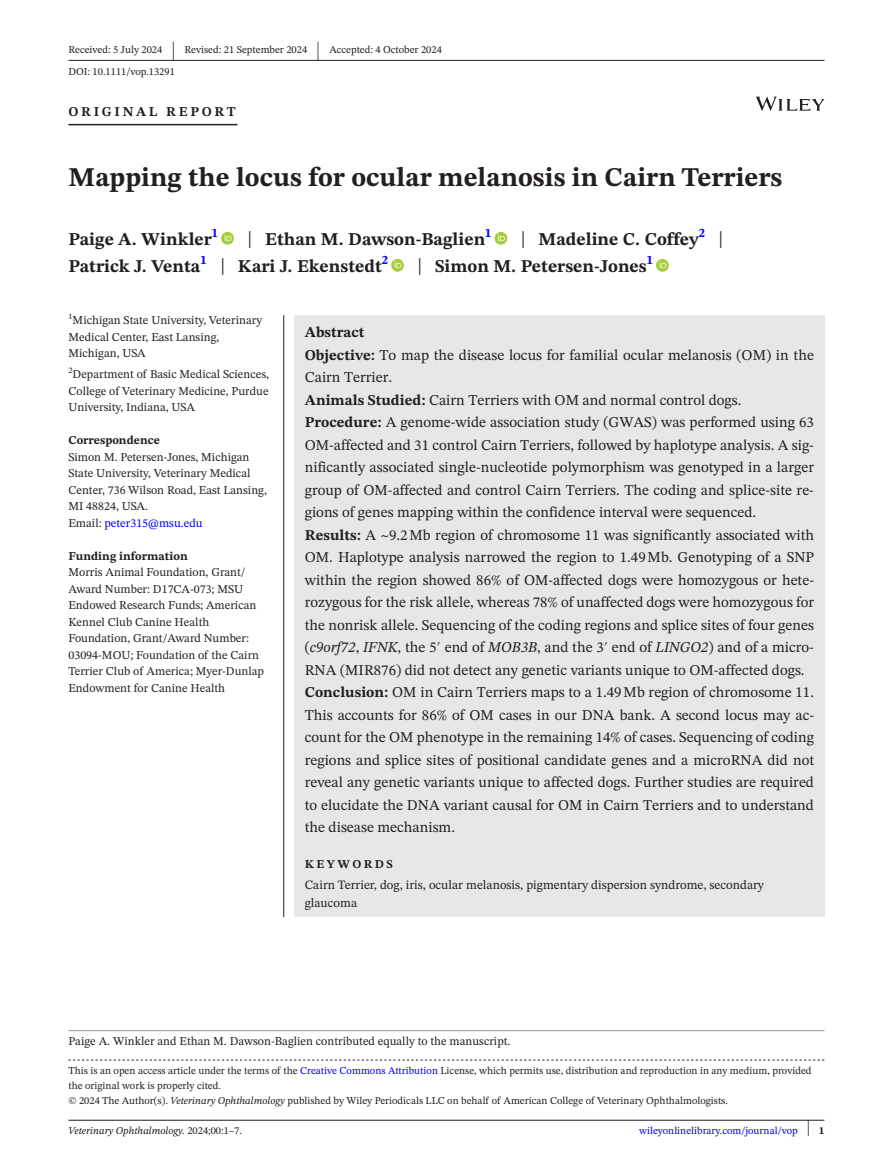
<style>
.page{position:relative;width:893px;height:1174px;background:#fff}
.page>*{position:absolute;margin:0;border:0;box-sizing:border-box;transform-origin:0 0}
.t1{font:700 27px "STIX Two Text";color:#231f20}
.t2{font:25.65px "STIX Two Text";color:#231f20;scale:.49 1}
.t3{font:700 18px "STIX Two Text";color:#231f20}
.t4{font:15px/22.5px "STIX Two Text";color:#231f20}
.t5{font:700 13.5px "STIX Two Text";letter-spacing:.2em;color:#231f20}
.t6{font:12.75px/17.2px "STIX Two Text";color:#231f20}
.t7{font:12px/16.5px "STIX Two Text";color:#231f20}
.t8{font:700 12px "STIX Two Text";color:#231f20}
.t9{font:700 12px "STIX Two Text";letter-spacing:.2em;color:#231f20}
.t10{font:10.5px/15px "STIX Two Text";color:#231f20}
.t11{font:italic 10.5px "STIX Two Text";color:#231f20}
.t12{font:10.5px "STIX Two Text";color:#00f}
.s1{font-weight:400;font-size:23.4px}
.s2{color:#00f}
.s3{font-weight:700}
.s4{font-family:"STIX"}
.s5{font-style:italic}
.s6{font-style:normal}
.s7{font-size:22.2px;color:#231f20}
.s8{font-weight:700;color:#231f20}
</style>
<div class="page">
<hr style="left:68px;top:1119px;width:756px;height:1px;background:#231f20">
<svg style="left:756px;top:97px;width:68px;height:14px"></svg>
<hr style="left:68px;top:60px;width:756px;height:1px;background:#231f20">
<hr style="left:68px;top:124px;width:169px;height:1px;background:#231f20">
<svg style="left:221px;top:232px;width:13px;height:13px"></svg>
<svg style="left:225px;top:234px;width:7px;height:7px"></svg>
<svg style="left:494px;top:232px;width:13px;height:13px"></svg>
<svg style="left:498px;top:234px;width:7px;height:7px"></svg>
<svg style="left:391px;top:259px;width:13px;height:13px"></svg>
<svg style="left:395px;top:261px;width:6px;height:7px"></svg>
<svg style="left:656px;top:259px;width:13px;height:13px"></svg>
<svg style="left:659px;top:261px;width:7px;height:7px"></svg>
<svg style="left:68px;top:1059px;width:756px;height:1px"></svg>
<hr style="left:68px;top:1030px;width:756px;height:1px;background:#939598">
<div style="left:294px;top:315px;width:530px;height:602px;background:#e6e7e9"></div>
<hr style="left:283px;top:315px;width:1px;height:602px;background:#231f20">
<p class="t10" style="left:68px;top:42px;width:95px">Received: 5 July 2024</p>
<h2 class="t2" style="left:172px;top:32px;width:8px">|</h2>
<p class="t10" style="left:184px;top:42px;width:124px">Revised: 21 September 2024</p>
<h2 class="t2" style="left:317px;top:32px;width:8px">|</h2>
<p class="t10" style="left:329px;top:42px;width:114px">Accepted: 4 October 2024</p>
<p class="t10" style="left:68px;top:64px;width:108px">DOI: 10.1111/vop.13291</p>
<p class="t5" style="left:68px;top:101px;width:169px">ORIGINAL REPORT</p>
<h1 class="t1" style="left:68px;top:158px;width:715px">Mapping the locus for ocular melanosis in Cairn Terriers</h1>
<p class="t3" style="left:68px;top:226px;width:151px">Paige A. Winkler<sup>1</sup></p>
<p class="t3" style="left:248px;top:226px;width:245px"><span class="s1">|</span> Ethan M. Dawson-Baglien<sup>1</sup></p>
<p class="t3" style="left:521px;top:226px;width:204px"><span class="s1">|</span> Madeline C. Coffey<sup>2</sup> <span class="s1">|</span></p>
<p class="t3" style="left:68px;top:253px;width:321px">Patrick J. Venta<sup>1</sup> <span class="s1">|</span> Kari J. Ekenstedt<sup>2</sup></p>
<p class="t3" style="left:418px;top:253px;width:237px"><span class="s1">|</span> Simon M. Petersen-Jones<sup>1</sup></p>
<p class="t7" style="left:68px;top:312px;width:195px"><sup>1</sup>Michigan State University, Veterinary<br>Medical Center, East Lansing,<br>Michigan, USA</p>
<p class="t7" style="left:68px;top:366px;width:202px;text-align:justify"><sup>2</sup>Department of Basic Medical Sciences, College of Veterinary Medicine, Purdue University, Indiana, USA</p>
<p class="t8" style="left:68px;top:432px;width:93px">Correspondence</p>
<p class="t7" style="left:68px;top:448px;width:200px">Simon M. Petersen-Jones, Michigan<br>State University, Veterinary Medical<br>Center, 736 Wilson Road, East Lansing,<br>MI 48824, USA.<br>Email: <span class="s2">peter315@msu.edu</span></p>
<p class="t8" style="left:68px;top:547px;width:121px">Funding information</p>
<p class="t7" style="left:68px;top:564px;width:197px">Morris Animal Foundation, Grant/<br>Award Number: D17CA-073; MSU<br>Endowed Research Funds; American<br>Kennel Club Canine Health<br>Foundation, Grant/Award Number:<br>03094-MOU; Foundation of the Cairn<br>Terrier Club of America; Myer-Dunlap<br>Endowment for Canine Health</p>
<p class="t4" style="left:305px;top:321px;width:511px"><span class="s3">Abstract<br>Objective:</span> To map the disease locus for familial ocular melanosis (OM) in the Cairn Terrier.<br><span class="s3">Animals Studied:</span> Cairn Terriers with OM and normal control dogs.<br><span class="s3">Procedure:</span> A genome-wide association study (GWAS) was performed using 63<br>OM-affected and 31 control Cairn Terriers, followed by haplotype analysis. A sig&shy;nificantly associated single-nucleotide polymorphism was genotyped in a larger group of OM-affected and control Cairn Terriers. The coding and splice-site re&shy;gions of genes mapping within the confidence interval were sequenced.<br><span class="s3">Results:</span> A <span class="s4">~</span>9.2Mb region of chromosome 11 was significantly associated with OM. Haplotype analysis narrowed the region to 1.49Mb. Genotyping of a SNP within the region showed 86% of OM-affected dogs were homozygous or hete&shy;rozygous for the risk allele, whereas 78% of unaffected dogs were homozygous for the nonrisk allele. Sequencing of the coding regions and splice sites of four genes (<span class="s5">c9orf72</span>, <span class="s5">IFNK</span>, the 5<span class="s4">′</span> end of <span class="s5">MOB3B</span>, and the 3<span class="s4">′</span> end of <span class="s5">LINGO2</span>) and of a micro-RNA (MIR876) did not detect any genetic variants unique to OM-affected dogs.<br><span class="s3">Conclusion:</span> OM in Cairn Terriers maps to a 1.49Mb region of chromosome 11.<br>This accounts for 86% of OM cases in our DNA bank. A second locus may ac&shy;count for the OM phenotype in the remaining 14% of cases. Sequencing of coding regions and splice sites of positional candidate genes and a microRNA did not reveal any genetic variants unique to affected dogs. Further studies are required to elucidate the DNA variant causal for OM in Cairn Terriers and to understand the disease mechanism.</p>
<p class="t9" style="left:305px;top:855px;width:90px">KEYWORDS</p>
<p class="t6" style="left:305px;top:876px;width:461px">Cairn Terrier, dog, iris, ocular melanosis, pigmentary dispersion syndrome, secondary glaucoma</p>
<p class="t7" style="left:68px;top:1032px;width:444px">Paige A. Winkler and Ethan M. Dawson-Baglien contributed equally to the manuscript.</p>
<p class="t10" style="left:68px;top:1063px;width:745px">This is an open access article under the terms of the <span class="s2">Creative Commons Attribution</span> License, which permits use, distribution and reproduction in any medium, provided the original work is properly cited.<br>© 2024 The Author(s). <span class="s5">Veterinary Ophthalmology</span> published by Wiley Periodicals LLC on behalf of American College of Veterinary Ophthalmologists.</p>
<p class="t11" style="left:68px;top:1123px;width:175px">Veterinary Ophthalmology. <span class="s6">2024;00:1–7.</span></p>
<p class="t12" style="left:639px;top:1123px;width:187px">wileyonlinelibrary.com/journal/vop <span class="s7">|</span> <span class="s8">1</span></p>
</div>
